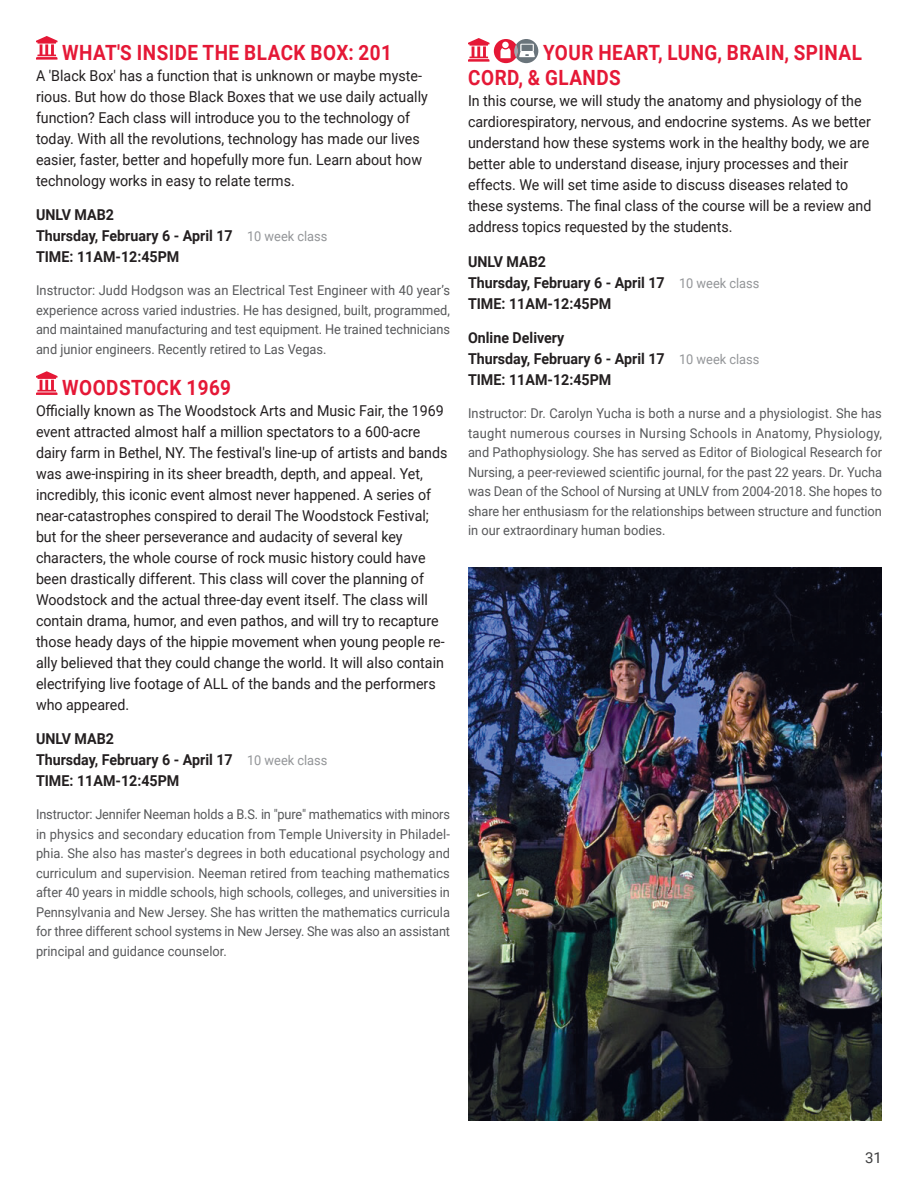
<style>
.page{position:relative;width:918px;height:1188px;background:#fff}
.page>*{position:absolute;margin:0;border:0;box-sizing:border-box;transform-origin:0 0}
.t1{font:700 21px/25.2px "Roboto";letter-spacing:.025em;color:#e51836;scale:.9 1}
.Description{font:15px/21px "Roboto";color:#231f20;scale:.95 1}
.Date___Time{font:700 15px/21px "Roboto";color:#231f20;scale:.95 1}
.t2{font:15px "Roboto";color:#3e3e3f}
.Coordinator_Info{font:13.5px/19.5px "Roboto";color:#57585a;text-align:justify;scale:.95 1}
.Coordinator_Info-2{font:13.5px/19.5px "Roboto";color:#57585a;text-align:justify;scale:.94 1}
.s1{font-weight:400;font-size:13.5px;color:#939598}
</style>
<div class="page">
<svg style="left:36px;top:36px;width:22px;height:24px"></svg>
<svg style="left:36px;top:371px;width:22px;height:24px"></svg>
<svg style="left:468px;top:38px;width:22px;height:24px"></svg>
<svg style="left:514px;top:39px;width:24px;height:24px"></svg>
<div style="left:494px;top:39px;width:24px;height:24px;background:#e51836;border-radius:50%"></div>
<svg style="left:514px;top:45px;width:4px;height:13px"></svg>
<svg style="left:519px;top:44px;width:16px;height:13px"></svg>
<div style="left:502px;top:42px;width:7px;height:6px;background:#fff;border-radius:50%"></div>
<svg style="left:501px;top:48px;width:10px;height:10px"></svg>
<img style="left:468px;top:567px;width:414px;height:553px">
<h2 class="t1" style="left:62px;top:39px;width:368px">WHAT'S INSIDE THE BLACK BOX: 201</h2>
<p class="Description" style="left:36px;top:64px;width:414px">A 'Black Box' has a function that is unknown or maybe myste&shy;rious. But how do those Black Boxes that we use daily actually function? Each class will introduce you to the technology of today. With all the revolutions, technology has made our lives easier, faster, better and hopefully more fun. Learn about how technology works in easy to relate terms.</p>
<p class="Date___Time" style="left:36px;top:204px;width:308px">UNLV MAB2<br>Thursday, February 6 - April 17 <span class="s1">10 week class<br></span>TIME: 11AM-12:45PM</p>
<p class="Coordinator_Info" style="left:36px;top:280px;width:437px">Instructor: Judd Hodgson was an Electrical Test Engineer with 40 year’s experience across varied industries. He has designed, built, programmed, and maintained manufacturing and test equipment. He trained technicians and junior engineers. Recently retired to Las Vegas.</p>
<h2 class="t1" style="left:62px;top:374px;width:189px">WOODSTOCK 1969</h2>
<p class="Description" style="left:36px;top:400px;width:435px">Officially known as The Woodstock Arts and Music Fair, the 1969 event attracted almost half a million spectators to a 600-acre dairy farm in Bethel, NY. The festival's line-up of artists and bands was awe-inspiring in its sheer breadth, depth, and appeal. Yet, incredibly, this iconic event almost never happened. A series of near-catastrophes conspired to derail The Woodstock Festival; but for the sheer perseverance and audacity of several key characters, the whole course of rock music history could have been drastically different. This class will cover the planning of Woodstock and the actual three-day event itself. The class will contain drama, humor, and even pathos, and will try to recapture those heady days of the hippie movement when young people re&shy;ally believed that they could change the world. It will also contain electrifying live footage of ALL of the bands and the performers who appeared.</p>
<p class="Date___Time" style="left:36px;top:728px;width:308px">UNLV MAB2<br>Thursday, February 6 - April 17 <span class="s1">10 week class<br></span>TIME: 11AM-12:45PM</p>
<p class="Coordinator_Info-2" style="left:36px;top:804px;width:442px">Instructor: Jennifer Neeman holds a B.S. in "pure" mathematics with minors in physics and secondary education from Temple University in Philadel&shy;phia. She also has master's degrees in both educational psychology and curriculum and supervision. Neeman retired from teaching mathematics after 40 years in middle schools, high schools, colleges, and universities in Pennsylvania and New Jersey. She has written the mathematics curricula for three different school systems in New Jersey. She was also an assistant principal and guidance counselor.</p>
<h2 class="t1" style="left:468px;top:39px;width:439px;text-indent:75px">YOUR HEART, LUNG, BRAIN, SPINAL<br>CORD, &amp; GLANDS</h2>
<p class="Description" style="left:468px;top:90px;width:426px">In this course, we will study the anatomy and physiology of the cardiorespiratory, nervous, and endocrine systems. As we better understand how these systems work in the healthy body, we are better able to understand disease, injury processes and their effects. We will set time aside to discuss diseases related to these systems. The final class of the course will be a review and address topics requested by the students.</p>
<p class="Date___Time" style="left:468px;top:250px;width:308px">UNLV MAB2<br>Thursday, February 6 - April 17 <span class="s1">10 week class<br></span>TIME: 11AM-12:45PM</p>
<p class="Date___Time" style="left:468px;top:327px;width:308px">Online Delivery<br>Thursday, February 6 - April 17 <span class="s1">10 week class<br></span>TIME: 11AM-12:45PM</p>
<p class="Coordinator_Info" style="left:468px;top:403px;width:437px">Instructor: Dr. Carolyn Yucha is both a nurse and a physiologist. She has taught numerous courses in Nursing Schools in Anatomy, Physiology, and Pathophysiology. She has served as Editor of Biological Research for Nursing, a peer-reviewed scientific journal, for the past 22 years. Dr. Yucha was Dean of the School of Nursing at UNLV from 2004-2018. She hopes to share her enthusiasm for the relationships between structure and function in our extraordinary human bodies.</p>
<p class="t2" style="left:865px;top:1147px;width:18px">31</p>
</div>
